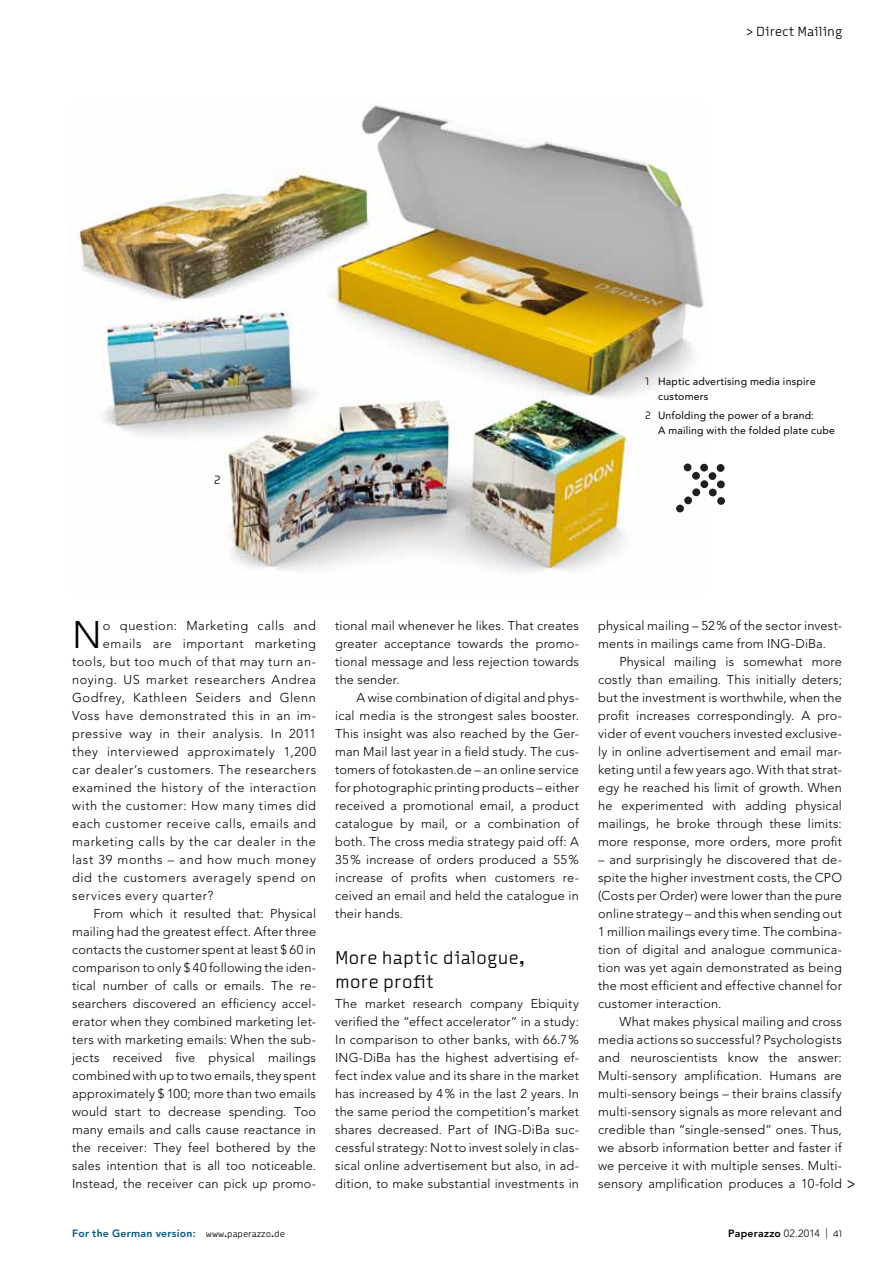
<style>
.page{position:relative;width:893px;height:1263px;background:#fff}
.page>*{position:absolute;margin:0;border:0;box-sizing:border-box;transform-origin:0 0}
.t1{font:300 38.1px "Avenir LT Std";color:#000}
.t2{font:21px/24px "Newtype Stereo Rounded Reg";letter-spacing:.005em;color:#000}
.t3{font:15px "Newtype Stereo Rounded Reg";color:#000}
.t4{font:13.5px "Newtype Stereo Rounded Reg";color:#000}
.t5{font:300 12.75px/18px "Avenir LT Std";letter-spacing:.015em;color:#000;text-align:justify}
.t6{font:300 12.75px "Avenir LT Std";letter-spacing:.045em;color:#000}
.t7{font:300 12.75px "Avenir LT Std";letter-spacing:.04em;color:#000}
.t8{font:10.5px/15px "Avenir LT Std";letter-spacing:.02em;color:#000}
.t9{font:800 10.5px "Avenir LT Std";letter-spacing:.025em;color:#005985}
.t10{font:800 10.5px "Avenir LT Std";letter-spacing:.025em;color:#000}
.s1{font-family:"Newtype Stereo Rounded Reg";font-size:12px}
.s2{font-family:"Newtype Stereo Rounded Reg";font-weight:400;color:#000}
.s3{font-family:"Newtype Stereo Rounded Reg";font-weight:400;font-size:18px}
.s4{font-weight:300}
.s5{font-family:"Newtype Stereo Rounded Reg";font-weight:400}
</style>
<div class="page">
<img style="left:76px;top:105px;width:628px;height:467px">
<svg style="left:676px;top:463px;width:49px;height:49px"></svg>
<p class="t3" style="left:746px;top:23px;width:98px">&gt; Direct Mailing</p>
<p class="t4" style="left:214px;top:473px;width:8px">2</p>
<p class="t8" style="left:658px;top:373px;width:159px;text-indent:-13px"><span class="s1">1</span> Haptic advertising media inspire customers</p>
<p class="t8" style="left:658px;top:408px;width:179px;text-indent:-13px"><span class="s1">2</span> Unfolding the power of a brand:<br>A mailing with the folded plate cube</p>
<h1 class="t1" style="left:72px;top:612px;width:31px">N</h1>
<p class="t6" style="left:103px;top:618px;width:215px">o question: Marketing calls and</p>
<p class="t6" style="left:103px;top:636px;width:215px">emails are important marketing</p>
<p class="t6" style="left:72px;top:654px;width:245px">tools, but too much of that may turn an-</p>
<p class="t6" style="left:72px;top:672px;width:245px">noying. US market researchers Andrea</p>
<p class="t6" style="left:72px;top:690px;width:245px">Godfrey, Kathleen Seiders and Glenn</p>
<p class="t6" style="left:72px;top:708px;width:245px">Voss have demonstrated this in an im-</p>
<p class="t7" style="left:72px;top:726px;width:245px">pressive way in their analysis. In 2011</p>
<p class="t6" style="left:72px;top:744px;width:245px">they interviewed approximately 1,200</p>
<p class="t6" style="left:72px;top:762px;width:245px">car dealer’s customers. The researchers</p>
<p class="t6" style="left:72px;top:780px;width:245px">examined the history of the interaction</p>
<p class="t6" style="left:72px;top:798px;width:245px">with the customer: How many times did</p>
<p class="t6" style="left:72px;top:816px;width:245px">each customer receive calls, emails and</p>
<p class="t6" style="left:72px;top:834px;width:245px">marketing calls by the car dealer in the</p>
<p class="t6" style="left:72px;top:852px;width:245px">last 39 months – and how much money</p>
<p class="t6" style="left:72px;top:870px;width:245px">did the customers averagely spend on</p>
<p class="t6" style="left:72px;top:888px;width:143px">services every quarter?</p>
<p class="t5" style="left:93px;top:905px;width:224px">From which it resulted that: Physical</p>
<p class="t5" style="left:72px;top:923px;width:245px">mailing had the greatest effect. After three</p>
<p class="t5" style="left:72px;top:941px;width:245px">contacts the customer spent at least $ 60 in</p>
<p class="t5" style="left:72px;top:959px;width:245px">comparison to only $ 40 following the iden-</p>
<p class="t5" style="left:72px;top:977px;width:245px">tical number of calls or emails. The re-</p>
<p class="t5" style="left:72px;top:995px;width:245px">searchers discovered an efficiency accel-</p>
<p class="t5" style="left:72px;top:1013px;width:245px">erator when they combined marketing let-</p>
<p class="t5" style="left:72px;top:1031px;width:245px">ters with marketing emails: When the sub-</p>
<p class="t5" style="left:72px;top:1049px;width:245px">jects received five physical mailings</p>
<p class="t5" style="left:72px;top:1067px;width:245px">combined with up to two emails, they spent</p>
<p class="t5" style="left:72px;top:1085px;width:245px">approximately $ 100; more than two emails</p>
<p class="t5" style="left:72px;top:1103px;width:245px">would start to decrease spending. Too</p>
<p class="t5" style="left:72px;top:1121px;width:245px">many emails and calls cause reactance in</p>
<p class="t5" style="left:72px;top:1139px;width:245px">the receiver: They feel bothered by the</p>
<p class="t5" style="left:72px;top:1157px;width:245px">sales intention that is all too noticeable.</p>
<p class="t5" style="left:72px;top:1175px;width:245px">Instead, the receiver can pick up promo-</p>
<p class="t9" style="left:72px;top:1227px;width:214px">For the German version: <span class="s2">www.paperazzo.de</span></p>
<p class="t5" style="left:335px;top:617px;width:245px">tional mail whenever he likes. That creates greater acceptance towards the promo&shy;tional message and less rejection towards the sender.</p>
<p class="t5" style="left:335px;top:689px;width:245px;text-indent:21px">A wise combination of digital and phys&shy;ical media is the strongest sales booster.<br>This insight was also reached by the Ger&shy;man Mail last year in a field study. The cus&shy;tomers of fotokasten.de – an online service for photographic printing products – either received a promotional email, a product catalogue by mail, or a combination of both. The cross media strategy paid off: A 35% increase of orders produced a 55% increase of profits when customers re&shy;ceived an email and held the catalogue in their hands.</p>
<h2 class="t2" style="left:335px;top:946px;width:191px">More haptic dialogue, more profit</h2>
<p class="t5" style="left:335px;top:995px;width:245px">The market research company Ebiquity verified the “effect accelerator” in a study:<br>In comparison to other banks, with 66.7% ING-DiBa has the highest advertising ef&shy;fect index value and its share in the market has increased by 4% in the last 2 years. In the same period the competition’s market shares decreased. Part of ING-DiBa suc&shy;cessful strategy: Not to invest solely in clas&shy;sical online advertisement but also, in ad&shy;dition, to make substantial investments in</p>
<p class="t5" style="left:598px;top:617px;width:245px">physical mailing – 52% of the sector invest&shy;ments in mailings came from ING-DiBa.</p>
<p class="t5" style="left:598px;top:653px;width:245px;text-indent:21px">Physical mailing is somewhat more costly than emailing. This initially deters; but the investment is worthwhile, when the profit increases correspondingly. A pro&shy;vider of event vouchers invested exclusive&shy;ly in online advertisement and email mar&shy;keting until a few years ago. With that strat&shy;egy he reached his limit of growth. When he experimented with adding physical mailings, he broke through these limits: more response, more orders, more profit</p>
<p class="t5" style="left:598px;top:851px;width:245px">– and surprisingly he discovered that de&shy;spite the higher investment costs, the CPO (Costs per Order) were lower than the pure online strategy – and this when sending out 1 million mailings every time. The combina&shy;tion of digital and analogue communica&shy;tion was yet again demonstrated as being the most efficient and effective channel for customer interaction.</p>
<p class="t5" style="left:598px;top:1013px;width:259px;text-align:left;text-indent:21px">What makes physical mailing and cross media actions so successful? Psychologists and neuroscientists know the answer:<br>Multi-sensory amplification. Humans are multi-sensory beings – their brains classify multi-sensory signals as more relevant and credible than “single-sensed” ones. Thus, we absorb information better and faster if we perceive it with multiple senses. Multi&shy;sensory amplification produces a 10-fold <span class="s3">&gt;</span></p>
<p class="t10" style="left:728px;top:1227px;width:115px">Paperazzo <span class="s4">02.2014 |</span> <span class="s5">41</span></p>
</div>
